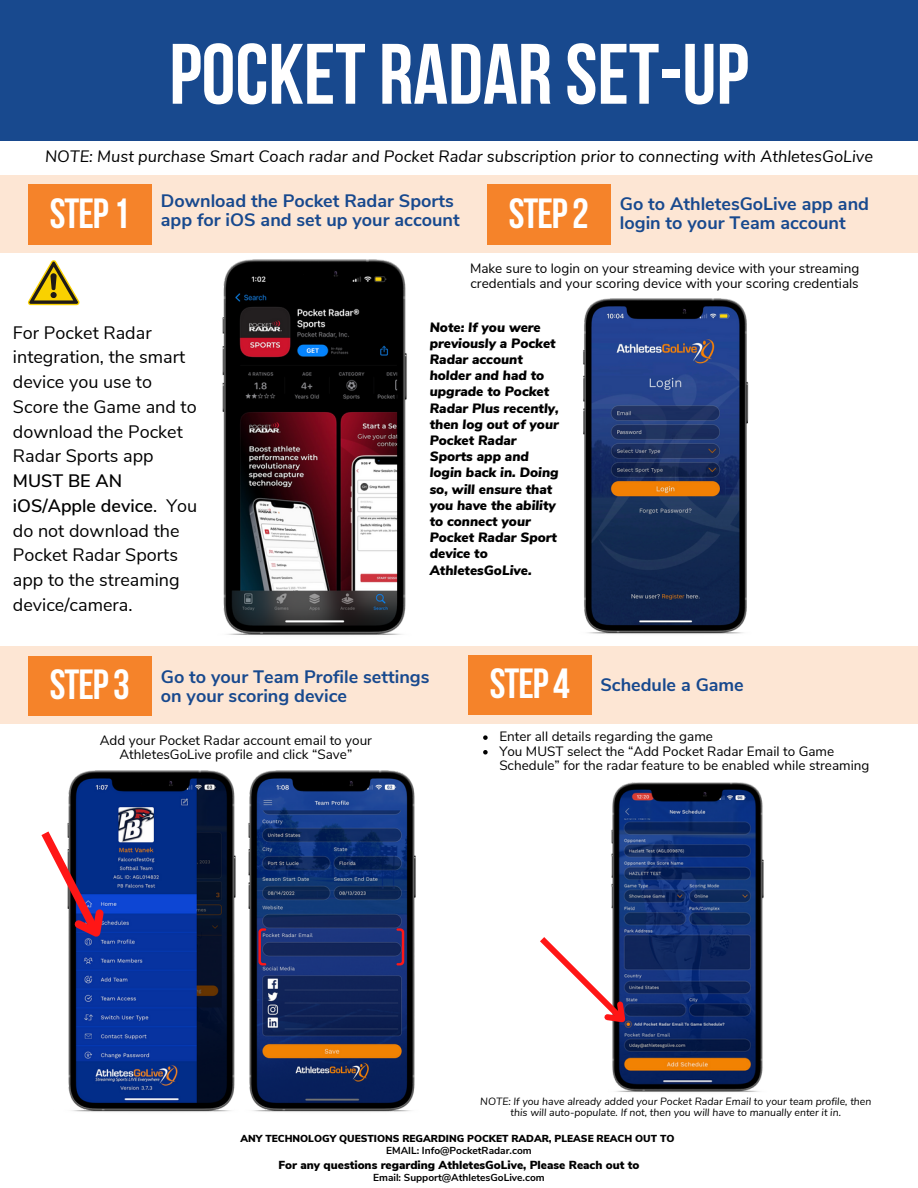
<style>
.page{position:relative;width:918px;height:1188px;background:#fff}
.page>*{position:absolute;margin:0;border:0;box-sizing:border-box;transform-origin:0 0}
.t1{font:700 85.5px "Bebas Neue";color:#fff}
.t2{font:700 42px "Bebas Neue";letter-spacing:-.025em;color:#fff}
.t3{font:18px/24.8px "Nunito Sans";color:#000}
.t4{font:700 18px/19.2px "Nunito Sans";color:#18498e}
.t5{font:italic 16.5px "Nunito Sans";color:#000}
.t6{font:13.5px/14.7px "Nunito Sans";color:#000}
.t7{font:italic 900 13.5px/16.2px "Nunito Sans";color:#000}
.t8{font:900 11.55px "Nunito Sans";color:#000}
.t9{font:italic 10.5px/11.4px "Nunito Sans";color:#000;text-align:center}
.t10{font:900 10.2px "Nunito Sans";color:#000}
.t11{font:700 10.2px "Nunito Sans";color:#000}
.s1{font-weight:600}
</style>
<div class="page">
<div style="left:0;top:0;width:918px;height:140px;background:#18498e"></div>
<div style="left:0;top:175px;width:918px;height:78px;background:#fde6d4"></div>
<div style="left:28px;top:185px;width:124px;height:59px;background:#f5832a"></div>
<img style="left:222px;top:260px;width:185px;height:375px">
<div style="left:0;top:646px;width:918px;height:78px;background:#fde6d4"></div>
<div style="left:487px;top:185px;width:124px;height:59px;background:#f5832a"></div>
<div style="left:468px;top:655px;width:124px;height:59px;background:#f5832a"></div>
<img style="left:583px;top:299px;width:166px;height:335px">
<img style="left:611px;top:783px;width:153px;height:309px">
<svg style="left:540px;top:931px;width:102px;height:108px"></svg>
<svg style="left:483px;top:735px;width:5px;height:5px"></svg>
<svg style="left:483px;top:750px;width:5px;height:5px"></svg>
<img style="left:68px;top:771px;width:159px;height:341px">
<div style="left:28px;top:656px;width:124px;height:59px;background:#f5832a"></div>
<img style="left:227px;top:771px;width:189px;height:341px">
<svg style="left:41px;top:823px;width:82px;height:132px"></svg>
<svg style="left:258px;top:928px;width:8px;height:37px"></svg>
<svg style="left:397px;top:928px;width:7px;height:37px"></svg>
<svg style="left:28px;top:260px;width:51px;height:45px"></svg>
<h1 class="t1" style="left:169px;top:40px;width:581px">POCKET RADAR SET-UP</h1>
<p class="t5" style="left:45px;top:146px;width:830px">NOTE: Must purchase Smart Coach radar and Pocket Radar subscription prior to connecting with AthletesGoLive</p>
<h3 class="t4" style="left:620px;top:194px;width:251px">Go to AthletesGoLive app and login to your Team account</h3>
<p class="t6" style="left:470px;top:262px;width:391px">Make sure to login on your streaming device with your streaming credentials and your scoring device with your scoring credentials</p>
<h3 class="t4" style="left:161px;top:191px;width:300px">Download the Pocket Radar Sports app for iOS and set up your account</h3>
<h2 class="t2" style="left:50px;top:197px;width:82px">STEP 1</h2>
<h2 class="t2" style="left:509px;top:197px;width:82px">STEP 2</h2>
<h3 class="t3" style="left:13px;top:320px;width:185px">For Pocket Radar integration, the smart device you use to<br>Score the Game and to download the Pocket<br>Radar Sports app</h3>
<h3 class="t3" style="left:13px;top:469px;width:186px"><span class="s1">MUST BE AN iOS/Apple device</span>. You do not download the<br>Pocket Radar Sports app to the streaming device/camera.</h3>
<p class="t7" style="left:430px;top:318px;width:131px">Note: If you were previously a Pocket<br>Radar account holder and had to upgrade to Pocket<br>Radar Plus recently, then log out of your<br>Pocket Radar<br>Sports app and login back in. Doing so, will ensure that you have the ability to connect your<br>Pocket Radar Sport device to<br>AthletesGoLive.</p>
<h2 class="t2" style="left:50px;top:668px;width:82px">STEP 3</h2>
<h3 class="t4" style="left:161px;top:668px;width:270px">Go to your Team Profile settings on your scoring device</h3>
<p class="t6" style="left:100px;top:733px;width:274px;text-align:center">Add your Pocket Radar account email to your<br>AthletesGoLive profile and click “Save”</p>
<h2 class="t2" style="left:490px;top:667px;width:82px">STEP 4</h2>
<h3 class="t4" style="left:600px;top:676px;width:145px">Schedule a Game</h3>
<p class="t6" style="left:499px;top:729px;width:372px">Enter all details regarding the game<br>You MUST select the “Add Pocket Radar Email to Game<br>Schedule” for the radar feature to be enabled while streaming</p>
<p class="t9" style="left:480px;top:1095px;width:393px">NOTE: If you have already added your Pocket Radar Email to your team profile, then this will auto-populate. If not, then you will have to manually enter it in.</p>
<p class="t10" style="left:241px;top:1131px;width:436px">ANY TECHNOLOGY QUESTIONS REGARDING POCKET RADAR, PLEASE REACH OUT TO</p>
<p class="t11" style="left:386px;top:1144px;width:147px">EMAIL: Info@PocketRadar.com</p>
<p class="t8" style="left:279px;top:1158px;width:362px">For any questions regarding AthletesGoLive, Please Reach out to</p>
<p class="t11" style="left:373px;top:1171px;width:173px">Email: Support@AthletesGoLive.com</p>
</div>
